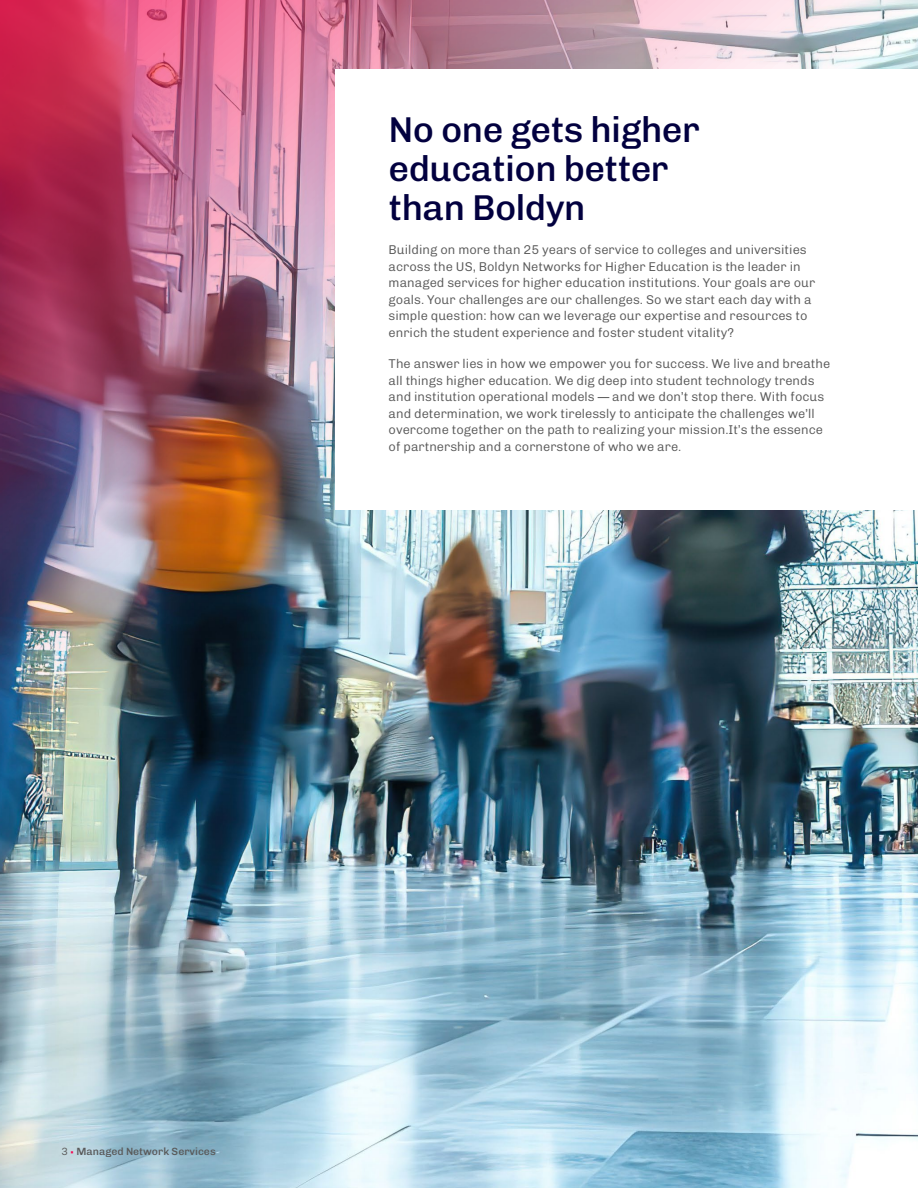
<style>
.page{position:relative;width:918px;height:1188px;background:#fff}
.page>*{position:absolute;margin:0;border:0;box-sizing:border-box;transform-origin:0 0}
.t1{font:500 36px/39px "Chivo";letter-spacing:-.015em;color:#02003f}
.t2{font:500 12.75px/16.5px "Chivo";color:#595959}
.t3{font:500 10.5px "Chivo";color:#595959}
.s1{font-family:"Acumin Pro";font-weight:400;color:#f50650}
</style>
<div class="page">
<img style="left:0;top:1117px;width:918px;height:71px">
<img style="left:0;top:0;width:918px;height:1117px">
<div style="left:336px;top:69px;width:582px;height:441px;background:#fff"></div>
<h1 class="t1" style="left:389px;top:108px;width:313px">No one gets higher education better than Boldyn</h1>
<p class="t2" style="left:389px;top:241px;width:428px">Building on more than 25 years of service to colleges and universities across the US, Boldyn Networks for Higher Education is the leader in managed services for higher education institutions. Your goals are our goals. Your challenges are our challenges. So we start each day with a simple question: how can we leverage our expertise and resources to enrich the student experience and foster student vitality?</p>
<p class="t2" style="left:389px;top:355px;width:443px">The answer lies in how we empower you for success. We live and breathe all things higher education. We dig deep into student technology trends and institution operational models — and we don’t stop there. With focus and determination, we work tirelessly to anticipate the challenges we’ll overcome together on the path to realizing your mission.It’s the essence of partnership and a cornerstone of who we are.</p>
<p class="t3" style="left:62px;top:1143px;width:156px">3 <span class="s1">•</span> Managed Network Services</p>
</div>
